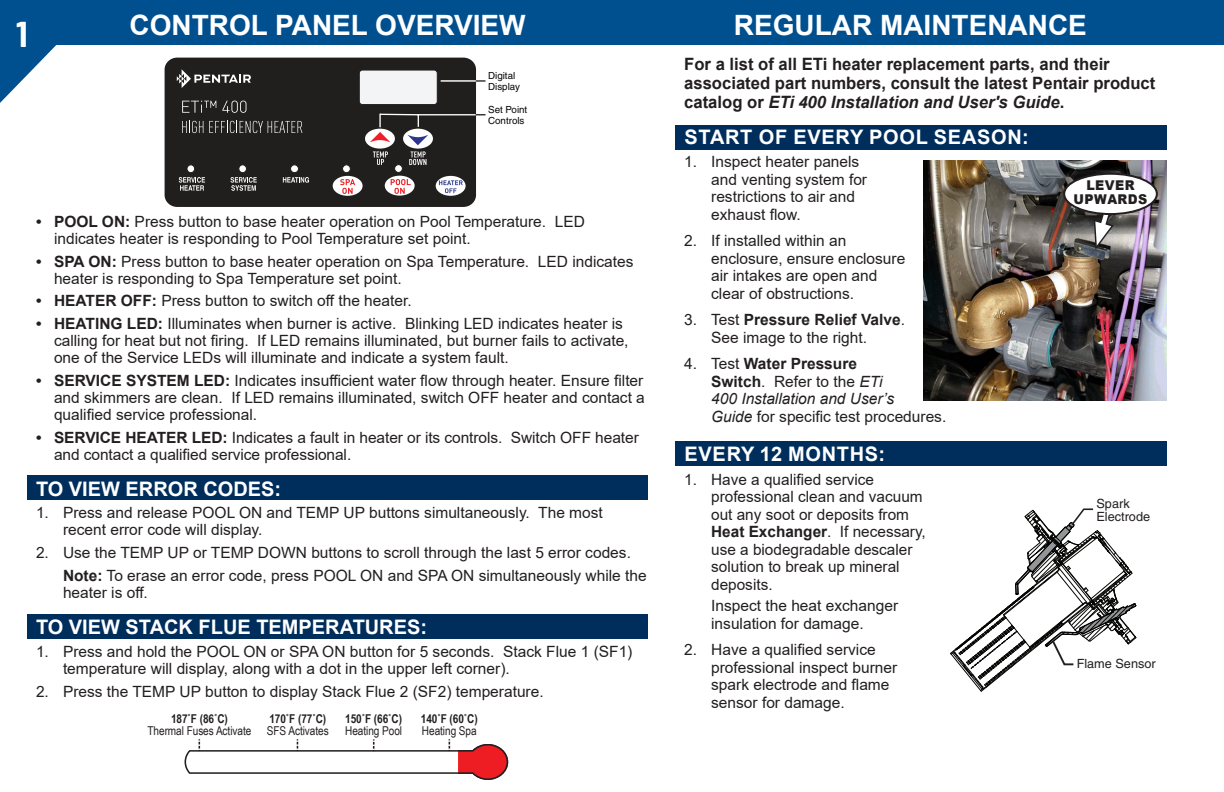
<style>
.page{position:relative;width:1224px;height:792px;background:#fff}
.page>*{position:absolute;margin:0;border:0;box-sizing:border-box;transform-origin:0 0}
.t1{font:700 36px "Barlow";color:#fff}
.t2{font:700 28px "Arial";color:#fff}
.Body_text{font:700 20px "Arial";color:#fff}
.Body_text-2{font:700 20px "Arial";letter-spacing:.035em;color:#fff}
._1{font:700 20px "Arial";letter-spacing:.035em;color:#fff}
.t3{font:700 17px/19px "Arial";color:#231f20}
.Body_text-3{font:15.6px/17.6px "Arial";color:#231f20}
.t4{font:900 13.6px "Arial";letter-spacing:.035em;color:#231f20;scale:.94 1}
.t5{font:12.6px/13.4px "Helvetica";color:#231f20}
.t6{font:12.2px/12.2px "Arial Narrow";letter-spacing:-.005em;color:#231f20;text-align:center}
.t7{font:700 12.2px/12.2px "Arial Narrow";letter-spacing:-.005em;color:#231f20}
.t8{font:9.8px/10.6px "Helvetica";color:#050504}
.s1{font-weight:700}
.s2{font-weight:400}
.s3{font-style:italic}
</style>
<div class="page">
<div style="left:0;top:0;width:1224px;height:45px;background:#005090"></div>
<svg style="left:0;top:45px;width:56px;height:58px"></svg>
<div style="left:675px;top:442px;width:491px;height:24px;background:#002e5c"></div>
<div style="left:675px;top:125px;width:491px;height:25px;background:#002e5c"></div>
<div style="left:27px;top:614px;width:621px;height:25px;background:#002e5c"></div>
<div style="left:27px;top:476px;width:621px;height:24px;background:#002e5c"></div>
<div style="left:165px;top:58px;width:311px;height:149px;background:#211e1e;border-radius:12px"></div>
<div style="left:187px;top:165px;width:8px;height:8px;background:#fff;border-radius:50%"></div>
<div style="left:187px;top:165px;width:8px;height:8px;border:1px solid #231f20;border-radius:50%"></div>
<div style="left:239px;top:165px;width:7px;height:8px;background:#fff;border-radius:50%"></div>
<div style="left:239px;top:165px;width:8px;height:8px;border:1px solid #231f20;border-radius:50%"></div>
<div style="left:291px;top:165px;width:8px;height:8px;background:#fff;border-radius:50%"></div>
<div style="left:290px;top:165px;width:9px;height:8px;border:1px solid #231f20;border-radius:50%"></div>
<div style="left:343px;top:165px;width:7px;height:8px;background:#fff;border-radius:50%"></div>
<div style="left:342px;top:165px;width:8px;height:8px;border:1px solid #231f20;border-radius:50%"></div>
<div style="left:333px;top:176px;width:30px;height:20px;background:#fff;border-radius:50%"></div>
<div style="left:359px;top:70px;width:78px;height:35px;background:#f3f4f5;border-radius:3px"></div>
<div style="left:359px;top:70px;width:78px;height:35px;border:1px solid #231f20;border-radius:3px"></div>
<svg style="left:436px;top:176px;width:30px;height:20px"></svg>
<svg style="left:365px;top:129px;width:30px;height:20px"></svg>
<svg style="left:403px;top:129px;width:30px;height:20px"></svg>
<svg style="left:439px;top:180px;width:24px;height:13px"></svg>
<svg style="left:340px;top:179px;width:15px;height:15px"></svg>
<svg style="left:373px;top:151px;width:15px;height:14px"></svg>
<svg style="left:409px;top:151px;width:18px;height:14px"></svg>
<div style="left:395px;top:165px;width:7px;height:7px;background:#fff;border-radius:50%"></div>
<div style="left:395px;top:165px;width:8px;height:8px;border:1px solid #231f20;border-radius:50%"></div>
<svg style="left:385px;top:176px;width:30px;height:20px"></svg>
<svg style="left:391px;top:179px;width:20px;height:15px"></svg>
<svg style="left:283px;top:177px;width:26px;height:6px"></svg>
<svg style="left:179px;top:177px;width:26px;height:14px"></svg>
<svg style="left:231px;top:177px;width:26px;height:14px"></svg>
<svg style="left:177px;top:69px;width:74px;height:19px"></svg>
<svg style="left:370px;top:113px;width:58px;height:32px"></svg>
<hr style="left:441px;top:80px;width:35px;height:2px;background:#fff">
<svg style="left:476px;top:80px;width:10px;height:2px"></svg>
<svg style="left:182px;top:101px;width:34px;height:12px"></svg>
<svg style="left:222px;top:101px;width:24px;height:12px"></svg>
<svg style="left:182px;top:121px;width:21px;height:12px"></svg>
<svg style="left:209px;top:121px;width:93px;height:12px"></svg>
<hr style="left:418px;top:114px;width:58px;height:1px;background:#fff">
<img style="left:923px;top:161px;width:243px;height:240px">
<svg style="left:1091px;top:213px;width:30px;height:37px"></svg>
<div style="left:1064px;top:174px;width:93px;height:40px;background:#fff;border-radius:50%"></div>
<div style="left:1063px;top:173px;width:95px;height:42px;border:2px solid #231f20;border-radius:50%"></div>
<svg style="left:950px;top:508px;width:186px;height:184px"></svg>
<svg style="left:184px;top:739px;width:325px;height:41px"></svg>
<h1 class="t1" style="left:16px;top:12px;width:14px">1</h1>
<p class="t2" style="left:130px;top:5px;width:398px">CONTROL PANEL OVERVIEW</p>
<p class="t8" style="left:488px;top:70px;width:33px">Digital<br>Display</p>
<p class="t8" style="left:488px;top:104px;width:41px">Set Point<br>Controls</p>
<p class="Body_text-3" style="left:54px;top:213px;width:533px;line-height:17px;text-indent:-18px"><span class="s1">• POOL ON:</span> Press button to base heater operation on Pool Temperature. LED indicates heater is responding to Pool Temperature set point.</p>
<p class="Body_text-3" style="left:54px;top:253px;width:581px;line-height:17px;text-indent:-18px"><span class="s1">• SPA ON:</span> Press button to base heater operation on Spa Temperature. LED indicates heater is responding to Spa Temperature set point.</p>
<p class="Body_text-3" style="left:36px;top:292px;width:377px"><span class="s1">• HEATER OFF:</span> Press button to switch off the heater.</p>
<p class="Body_text-3" style="left:54px;top:315px;width:576px;line-height:17px;text-indent:-18px"><span class="s1">• HEATING LED:</span> Illuminates when burner is active. Blinking LED indicates heater is calling for heat but not firing. If LED remains illuminated, but burner fails to activate, one of the Service LEDs will illuminate and indicate a system fault.</p>
<p class="Body_text-3" style="left:54px;top:372px;width:592px;line-height:17px;text-align:justify;text-indent:-18px"><span class="s1">• SERVICE SYSTEM LED:</span> Indicates insufficient water flow through heater. Ensure filter and skimmers are clean. If LED remains illuminated, switch OFF heater and contact a qualified service professional.</p>
<p class="Body_text-3" style="left:54px;top:429px;width:586px;line-height:17px;text-indent:-18px"><span class="s1">• SERVICE HEATER LED:</span> Indicates a fault in heater or its controls. Switch OFF heater and contact a qualified service professional.</p>
<p class="Body_text" style="left:36px;top:475px;width:247px">TO VIEW ERROR CODES:</p>
<p class="Body_text-3" style="left:63px;top:504px;width:541px;line-height:17px;text-indent:-27px">1. Press and release POOL ON and TEMP UP buttons simultaneously. The most recent error code will display.</p>
<p class="Body_text-3" style="left:36px;top:544px;width:596px">2. Use the TEMP UP or TEMP DOWN buttons to scroll through the last 5 error codes.</p>
<p class="Body_text-3" style="left:63px;top:567px;width:585px;line-height:17px"><span class="s1">Note:</span> To erase an error code, press POOL ON and SPA ON simultaneously while the heater is off.</p>
<p class="Body_text" style="left:36px;top:613px;width:393px">TO VIEW STACK FLUE TEMPERATURES:</p>
<p class="Body_text-3" style="left:63px;top:643px;width:571px;line-height:17px;text-indent:-27px">1. Press and hold the POOL ON or SPA ON button for 5 seconds. Stack Flue 1 (SF1) temperature will display, along with a dot in the upper left corner).</p>
<p class="Body_text-3" style="left:36px;top:682px;width:509px">2. Press the TEMP UP button to display Stack Flue 2 (SF2) temperature.</p>
<p class="t6" style="left:148px;top:712px;width:105px"><span class="s1">187˚F (86˚C)<br></span>Thermal Fuses Activate</p>
<p class="t6" style="left:267px;top:712px;width:63px;text-align:left"><span class="s1">170˚F (77˚C)<br></span>SFS Activates</p>
<p class="t7" style="left:345px;top:712px;width:58px">150˚F (66˚C)<br><span class="s2">Heating Pool</span></p>
<p class="t7" style="left:421px;top:712px;width:58px">140˚F (60˚C)<br><span class="s2">Heating Spa</span></p>
<p class="t2" style="left:734px;top:5px;width:355px">REGULAR MAINTENANCE</p>
<p class="t3" style="left:684px;top:55px;width:473px">For a list of all ETi heater replacement parts, and their associated part numbers, consult the latest Pentair product catalog or <span class="s3">ETi 400 Installation and User's Guide</span>.</p>
<p class="Body_text-2" style="left:685px;top:123px;width:346px">START OF EVERY POOL SEASON:</p>
<p class="Body_text-3" style="left:711px;top:153px;width:157px;text-indent:-27px">1. Inspect heater panels and venting system for restrictions to air and exhaust flow.</p>
<p class="Body_text-3" style="left:711px;top:232px;width:196px;text-indent:-27px">2. If installed within an enclosure, ensure enclosure air intakes are open and clear of obstructions.</p>
<p class="Body_text-3" style="left:711px;top:311px;width:195px;text-indent:-27px">3. Test <span class="s1">Pressure Relief Valve</span>.<br>See image to the right.</p>
<p class="Body_text-3" style="left:711px;top:355px;width:237px;text-indent:-27px">4. Test <span class="s1">Water Pressure<br>Switch</span>. Refer to the <span class="s3">ETi<br>400 Installation and User’s<br>Guide</span> for specific test procedures.</p>
<p class="_1" style="left:685px;top:440px;width:202px">EVERY 12 MONTHS:</p>
<p class="Body_text-3" style="left:711px;top:470px;width:216px;text-indent:-27px">1. Have a qualified service professional clean and vacuum out any soot or deposits from<br><span class="s1">Heat Exchanger</span>. If necessary, use a biodegradable descaler solution to break up mineral deposits.</p>
<p class="Body_text-3" style="left:711px;top:597px;width:188px">Inspect the heat exchanger insulation for damage.</p>
<p class="Body_text-3" style="left:711px;top:641px;width:188px;text-indent:-27px">2. Have a qualified service professional inspect burner spark electrode and flame sensor for damage.</p>
<p class="t4" style="left:1086px;top:175px;width:53px">LEVER</p>
<p class="t4" style="left:1074px;top:189px;width:80px">UPWARDS</p>
<p class="t5" style="left:1096px;top:496px;width:55px">Spark<br>Electrode</p>
<p class="t5" style="left:1077px;top:657px;width:81px">Flame Sensor</p>
</div>
